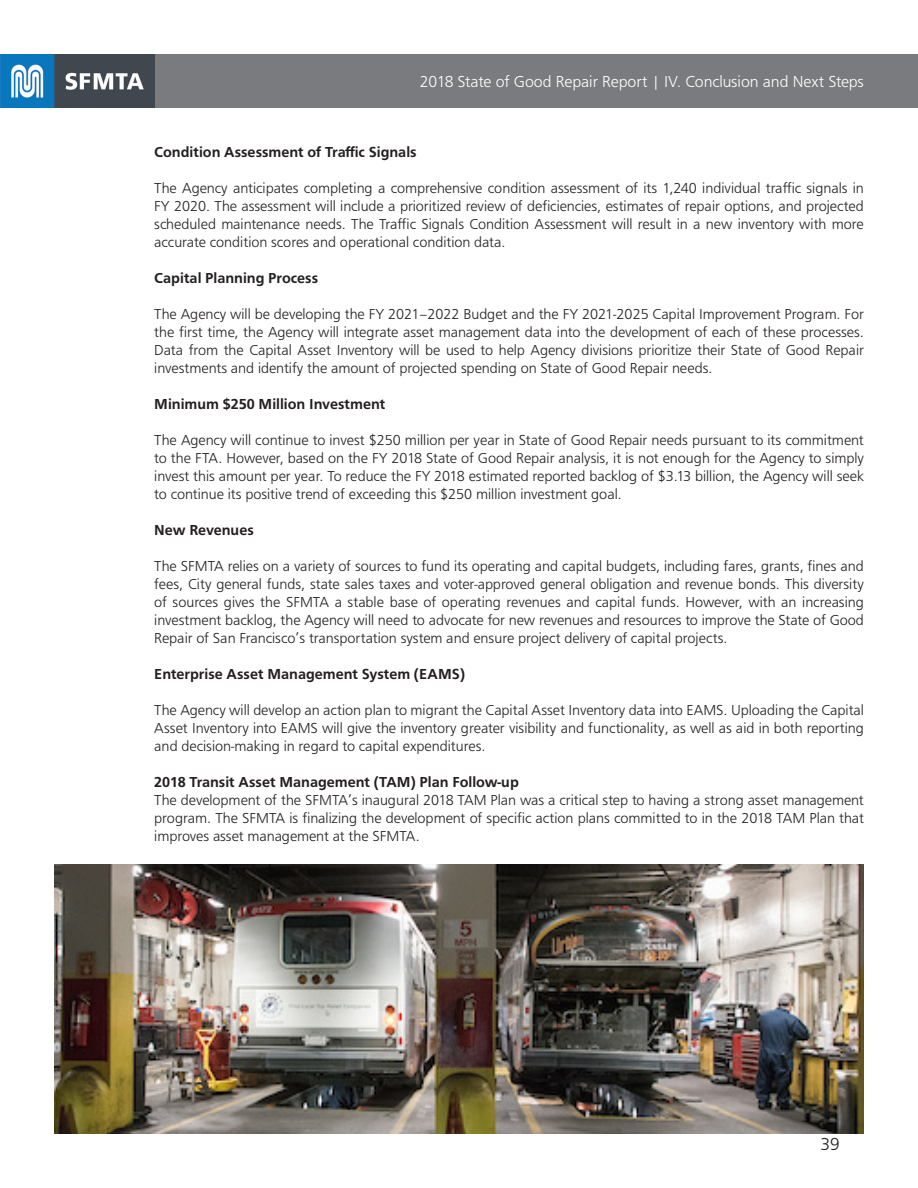
<style>
.page{position:relative;width:918px;height:1188px;background:#fff}
.page>*{position:absolute;margin:0;border:0;box-sizing:border-box;transform-origin:0 0}
.t1{font:300 18px "Graphein Pro";color:#231f20}
.t2{font:300 16.5px "Graphein Pro";letter-spacing:-.005em;color:#fff}
.t3{font:300 15px/18px "Graphein Pro";color:#231f20;text-align:justify}
.t4{font:700 15px "Graphein Pro";color:#231f20}
</style>
<div class="page">
<div style="left:0;top:54px;width:918px;height:54px;background:#7a7b7e"></div>
<img style="left:0;top:54px;width:155px;height:54px">
<img style="left:54px;top:864px;width:810px;height:270px">
<p class="t2" style="left:420px;top:73px;width:446px">2018 State of Good Repair Report | IV. Conclusion and Next Steps</p>
<p class="t4" style="left:154px;top:144px;width:264px">Condition Assessment of Traffic Signals</p>
<p class="t3" style="left:154px;top:179px;width:711px">The Agency anticipates completing a comprehensive condition assessment of its 1,240 individual traffic signals in FY 2020. The assessment will include a prioritized review of deficiencies, estimates of repair options, and projected scheduled maintenance needs. The Traffic Signals Condition Assessment will result in a new inventory with more accurate condition scores and operational condition data.</p>
<p class="t4" style="left:154px;top:270px;width:165px">Capital Planning Process</p>
<p class="t3" style="left:154px;top:305px;width:711px">The Agency will be developing the FY 2021–2022 Budget and the FY 2021-2025 Capital Improvement Program. For the first time, the Agency will integrate asset management data into the development of each of these processes.<br>Data from the Capital Asset Inventory will be used to help Agency divisions prioritize their State of Good Repair investments and identify the amount of projected spending on State of Good Repair needs.</p>
<p class="t4" style="left:154px;top:396px;width:233px">Minimum $250 Million Investment</p>
<p class="t3" style="left:154px;top:431px;width:711px">The Agency will continue to invest $250 million per year in State of Good Repair needs pursuant to its commitment to the FTA. However, based on the FY 2018 State of Good Repair analysis, it is not enough for the Agency to simply invest this amount per year. To reduce the FY 2018 estimated reported backlog of $3.13 billion, the Agency will seek to continue its positive trend of exceeding this $250 million investment goal.</p>
<p class="t4" style="left:154px;top:522px;width:101px">New Revenues</p>
<p class="t3" style="left:154px;top:557px;width:711px">The SFMTA relies on a variety of sources to fund its operating and capital budgets, including fares, grants, fines and fees, City general funds, state sales taxes and voter-approved general obligation and revenue bonds. This diversity of sources gives the SFMTA a stable base of operating revenues and capital funds. However, with an increasing investment backlog, the Agency will need to advocate for new revenues and resources to improve the State of Good Repair of San Francisco’s transportation system and ensure project delivery of capital projects.</p>
<p class="t4" style="left:154px;top:666px;width:312px">Enterprise Asset Management System (EAMS)</p>
<p class="t3" style="left:154px;top:701px;width:711px">The Agency will develop an action plan to migrant the Capital Asset Inventory data into EAMS. Uploading the Capital Asset Inventory into EAMS will give the inventory greater visibility and functionality, as well as aid in both reporting and decision-making in regard to capital expenditures.</p>
<p class="t4" style="left:154px;top:774px;width:366px">2018 Transit Asset Management (TAM) Plan Follow-up</p>
<p class="t3" style="left:154px;top:791px;width:711px">The development of the SFMTA’s inaugural 2018 TAM Plan was a critical step to having a strong asset management program. The SFMTA is finalizing the development of specific action plans committed to in the 2018 TAM Plan that improves asset management at the SFMTA.</p>
<p class="t1" style="left:821px;top:1134px;width:21px">39</p>
</div>
